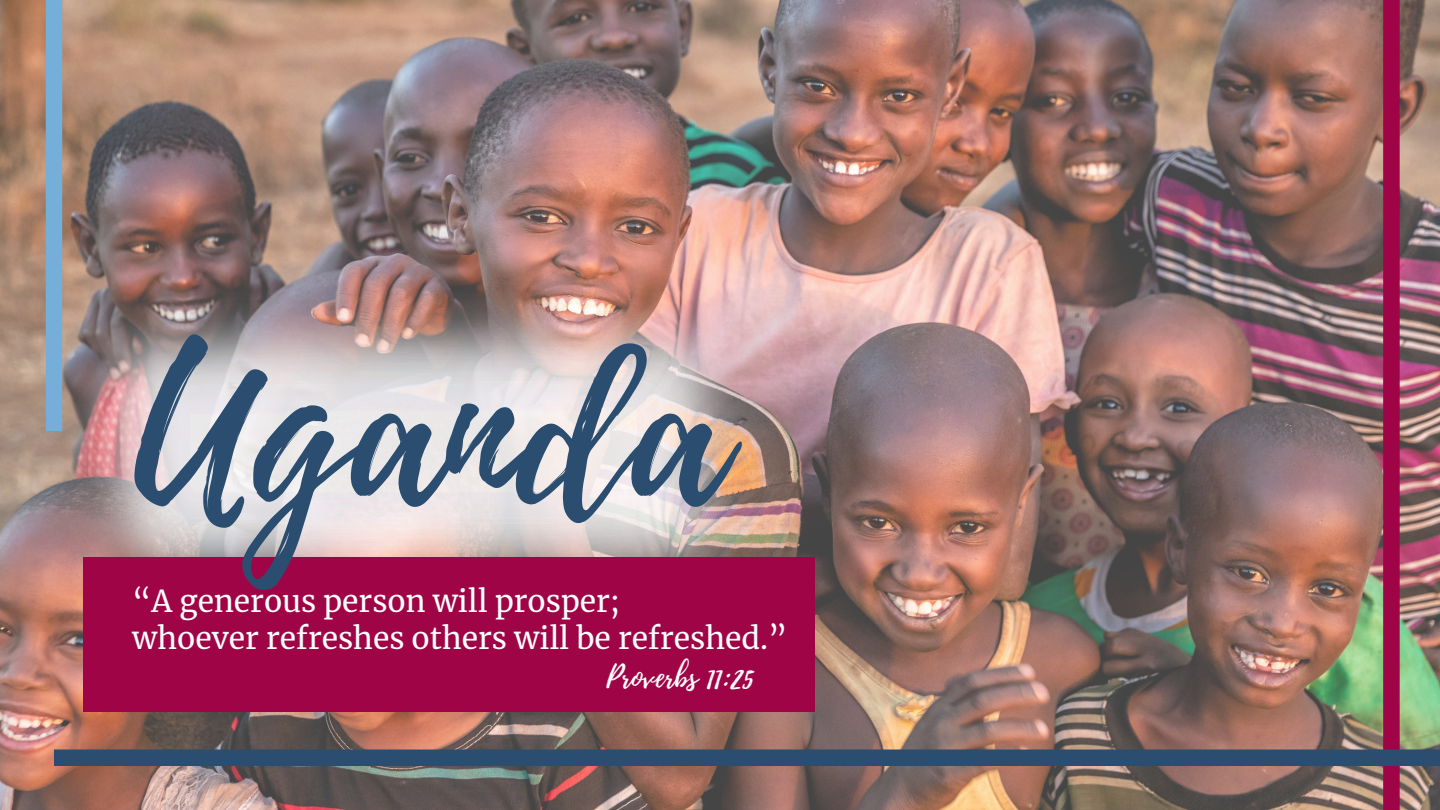
<style>
.page{position:relative;width:1440px;height:810px;background:#fff}
.page>*{position:absolute;margin:0;border:0;box-sizing:border-box;transform-origin:0 0}
.t1{font:216.7px "Playlist Script";color:#2b4d6f}
.t2{font:30px "Merriweather";color:#fff}
.t3{font:30px "Playlist Script";color:#fff}
</style>
<div class="page">
<img style="left:0;top:0;width:1440px;height:810px">
<img style="left:54px;top:292px;width:720px;height:315px">
<div style="left:1383px;top:0;width:17px;height:810px;background:#9f0546"></div>
<div style="left:54px;top:750px;width:1386px;height:16px;background:#2b4d6f"></div>
<div style="left:46px;top:0;width:16px;height:431px;background:#76aeda"></div>
<div style="left:83px;top:557px;width:732px;height:155px;background:#9f0546"></div>
<p class="t1" style="left:134px;top:275px;width:593px">Uganda</p>
<p class="t2" style="left:132px;top:583px;width:489px">“A generous person will prosper;</p>
<p class="t2" style="left:132px;top:619px;width:657px">whoever refreshes others will be refreshed.”</p>
<h1 class="t3" style="left:606px;top:655px;width:149px">Proverbs 11:25</h1>
</div>
